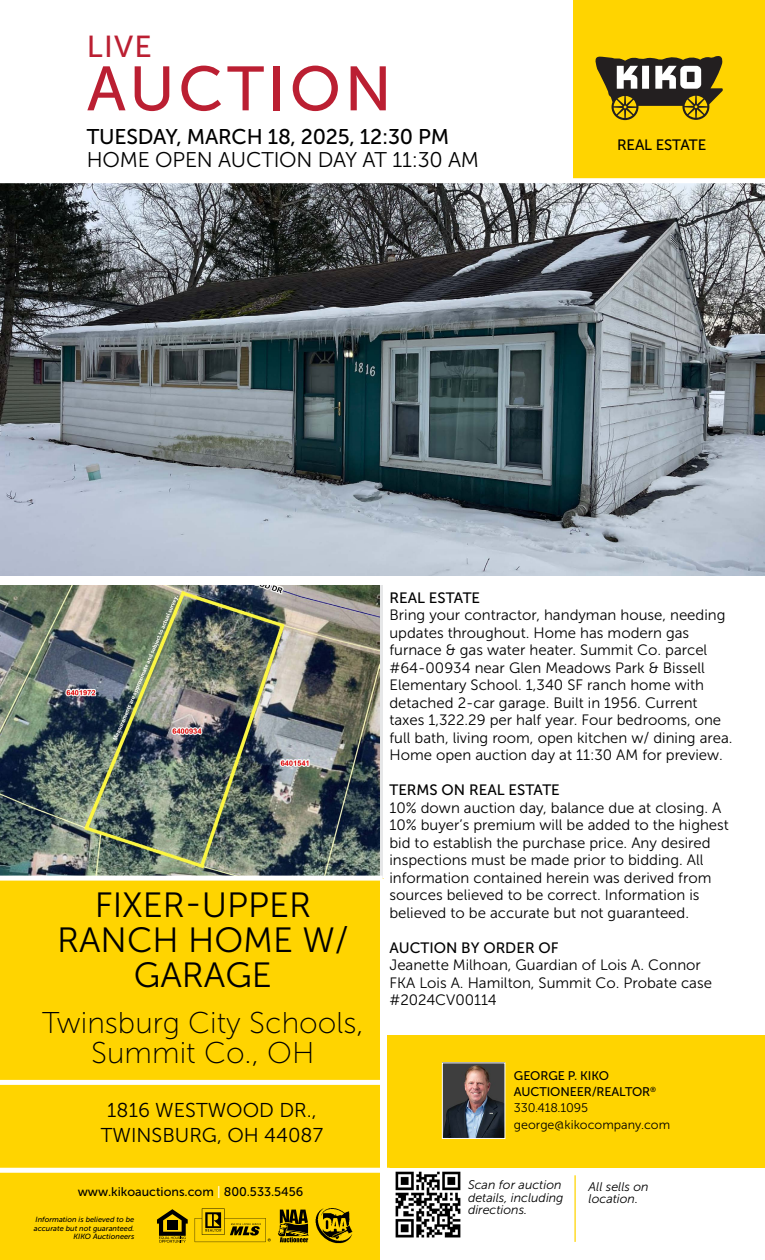
<style>
.page{position:relative;width:765px;height:1260px;background:#fff}
.page>*{position:absolute;margin:0;border:0;box-sizing:border-box;transform-origin:0 0}
.t1{font:62.38px "Museo Sans 500";letter-spacing:.06em;color:#bb1f32}
.t2{font:35px/35px "Museo Sans 300";color:#000;text-align:center}
.t3{font:30.25px "Museo Sans 500";color:#bb1f32}
.t4{font:30px/30px "Museo Sans 100";color:#000;text-align:center}
.t5{font:21.25px "Museo Sans 500";letter-spacing:-.01em;color:#000}
.t6{font:21.25px "Museo Sans 300";letter-spacing:-.01em;color:#000}
.t7{font:20px/25px "Museo Sans 300";color:#000;text-align:center}
.t8{font:15px/17.5px "Museo Sans 300";color:#000}
.t9{font:15px "Museo Sans 500";color:#000}
.t10{font:12.5px/16.2px "Museo Sans 500";letter-spacing:-.01em;color:#000}
.t11{font:italic 12.5px/12.5px "Museo Sans 300";color:#000}
.t12{font:12.5px/16.2px "Museo Sans 300";color:#000}
.t13{font:italic 7.5px/8.8px "Museo Sans 500";color:#000;text-align:right}
.s1{color:#fff}
</style>
<div class="page">
<div style="left:387px;top:1035px;width:378px;height:133px;background:#ffd400"></div>
<svg style="left:382px;top:608px;width:1px;height:267px"></svg>
<img style="left:0;top:585px;width:380px;height:291px">
<img style="left:0;top:183px;width:765px;height:393px">
<img style="left:444px;top:1064px;width:59px;height:73px">
<div style="left:442px;top:1062px;width:63px;height:77px;border:1px solid #fff"></div>
<div style="left:574px;top:0;width:191px;height:180px;background:#ffd400"></div>
<svg style="left:595px;top:56px;width:128px;height:64px"></svg>
<div style="left:0;top:178px;width:765px;height:5px;background:#fff"></div>
<div style="left:0;top:878px;width:384px;height:382px;background:#ffd400"></div>
<img style="left:395px;top:1171px;width:66px;height:67px">
<hr style="left:574px;top:1175px;width:2px;height:67px;background:#ffd400">
<div style="left:0;top:1168px;width:389px;height:5px;background:#fff"></div>
<div style="left:0;top:1080px;width:383px;height:5px;background:#fff"></div>
<svg style="left:278px;top:1210px;width:31px;height:32px"></svg>
<svg style="left:195px;top:1208px;width:76px;height:34px"></svg>
<svg style="left:157px;top:1209px;width:31px;height:34px"></svg>
<img style="left:316px;top:1208px;width:36px;height:36px">
<div style="left:0;top:876px;width:382px;height:5px;background:#fff"></div>
<div style="left:380px;top:878px;width:5px;height:382px;background:#fff"></div>
<h3 class="t3" style="left:87px;top:30px;width:66px">LIVE</h3>
<h1 class="t1" style="left:87px;top:55px;width:306px">AUCTION</h1>
<h3 class="t5" style="left:87px;top:125px;width:364px">TUESDAY, MARCH 18, 2025, 12:30 PM</h3>
<h3 class="t6" style="left:87px;top:149px;width:394px">HOME OPEN AUCTION DAY AT 11:30 AM</h3>
<p class="t9" style="left:617px;top:136px;width:91px">REAL ESTATE</p>
<h2 class="t2" style="left:57px;top:887px;width:293px">FIXER-UPPER<br>RANCH HOME W/<br>GARAGE</h2>
<h3 class="t4" style="left:42px;top:1008px;width:323px">Twinsburg City Schools,<br>Summit Co., OH</h3>
<h3 class="t7" style="left:101px;top:1097px;width:224px">1816 WESTWOOD DR.,<br>TWINSBURG, OH 44087</h3>
<p class="t10" style="left:78px;top:1183px;width:227px">www.kikoauctions.com <span class="s1">|</span> 800.533.5456</p>
<p class="t13" style="left:34px;top:1215px;width:102px">Information is believed to be accurate but not guaranteed.<br>KIKO Auctioneers</p>
<p class="t9" style="left:389px;top:589px;width:92px">REAL ESTATE</p>
<p class="t8" style="left:389px;top:606px;width:345px">Bring your contractor, handyman house, needing updates throughout. Home has modern gas furnace &amp; gas water heater. Summit Co. parcel #64-00934 near Glen Meadows Park &amp; Bissell Elementary School. 1,340 SF ranch home with detached 2-car garage. Built in 1956. Current taxes 1,322.29 per half year. Four bedrooms, one full bath, living room, open kitchen w/ dining area.<br>Home open auction day at 11:30 AM for preview.</p>
<p class="t9" style="left:389px;top:782px;width:172px">TERMS ON REAL ESTATE</p>
<p class="t8" style="left:389px;top:799px;width:341px">10% down auction day, balance due at closing. A 10% buyer’s premium will be added to the highest bid to establish the purchase price. Any desired inspections must be made prior to bidding. All information contained herein was derived from sources believed to be correct. Information is believed to be accurate but not guaranteed.</p>
<p class="t9" style="left:389px;top:939px;width:171px">AUCTION BY ORDER OF</p>
<p class="t8" style="left:389px;top:956px;width:324px">Jeanette Milhoan, Guardian of Lois A. Connor<br>FKA Lois A. Hamilton, Summit Co. Probate case #2024CV00114</p>
<p class="t10" style="left:514px;top:1068px;width:144px">GEORGE P. KIKO<br>AUCTIONEER/REALTOR<sup>®</sup></p>
<p class="t12" style="left:514px;top:1100px;width:158px">330.418.1095 george@kikocompany.com</p>
<p class="t11" style="left:468px;top:1179px;width:97px">Scan for auction details, including directions.</p>
<p class="t11" style="left:589px;top:1180px;width:61px">All sells on location.</p>
</div>
